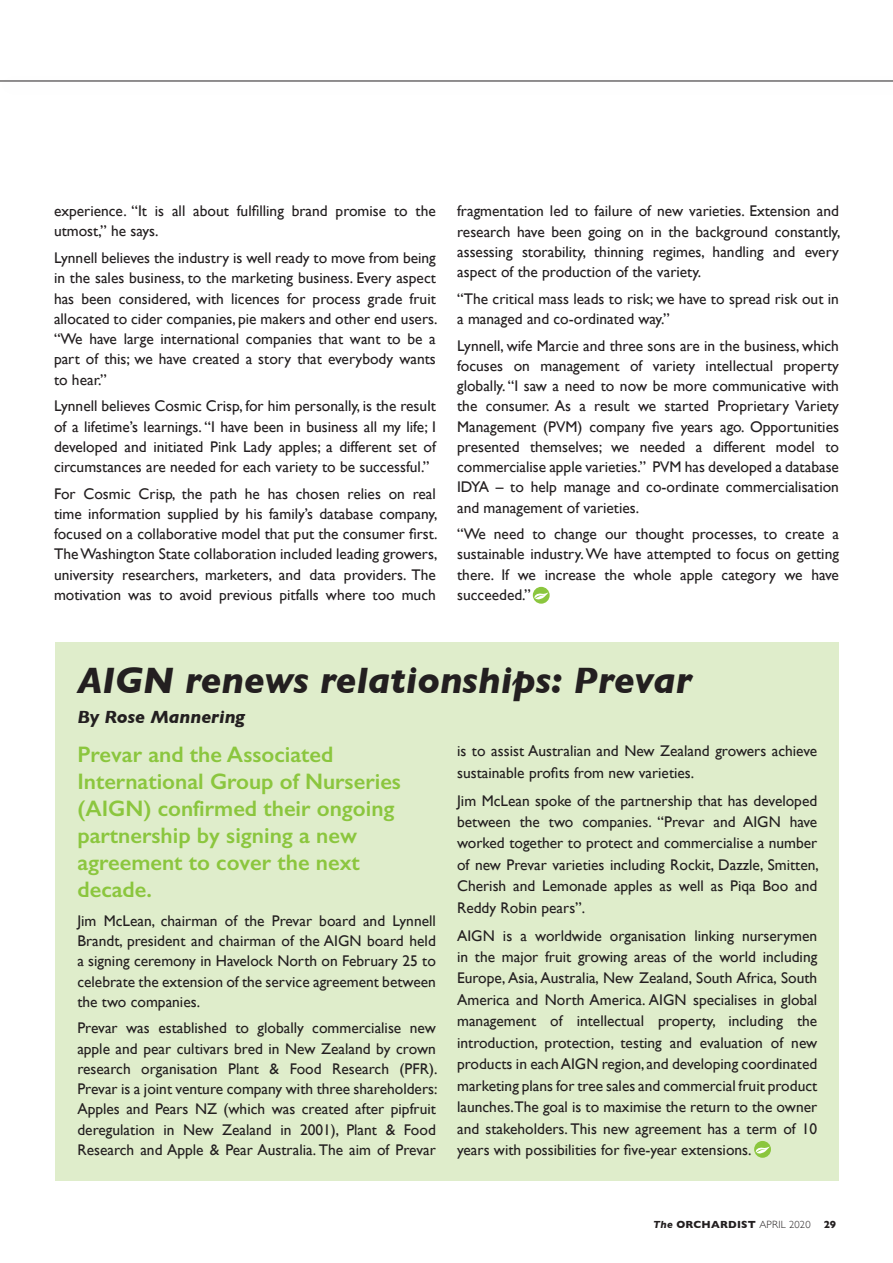
<style>
.page{position:relative;width:893px;height:1263px;background:#fff}
.page>*{position:absolute;margin:0;border:0;box-sizing:border-box;transform-origin:0 0}
.t1{font:italic 700 37.5px "Gill Sans";color:#231f20}
.t2{font:600 22.5px/27px "Gill Sans";color:#8bc63e}
.t3{font:italic 700 18px "Gill Sans";color:#231f20}
.t4{font:15.45px/20.2px "Gill Sans";color:#231f20;text-align:justify}
.t5{font:700 10.5px "Gill Sans";letter-spacing:.02em;color:#231f20}
.s1{font-style:italic}
.s2{font-weight:300}
</style>
<div class="page">
<svg style="left:533px;top:587px;width:17px;height:17px"></svg>
<svg style="left:534px;top:592px;width:14px;height:7px"></svg>
<hr style="left:0;top:81px;width:893px;height:1px;background:#231f20">
<div style="left:55px;top:642px;width:783px;height:539px;background:#dfedcb"></div>
<svg style="left:754px;top:1141px;width:17px;height:17px"></svg>
<svg style="left:756px;top:1146px;width:14px;height:7px"></svg>
<p class="t4" style="left:54px;top:201px;width:383px">experience. “It is all about fulfilling brand promise to the utmost,” he says.</p>
<p class="t4" style="left:54px;top:248px;width:385px">Lynnell believes the industry is well ready to move from being in the sales business, to the marketing business. Every aspect has been considered, with licences for process grade fruit allocated to cider companies, pie makers and other end users. “We have large international companies that want to be a part of this; we have created a story that everybody wants to hear.”</p>
<p class="t4" style="left:54px;top:396px;width:383px">Lynnell believes Cosmic Crisp, for him personally, is the result of a lifetime’s learnings. “I have been in business all my life; I developed and initiated Pink Lady apples; a different set of circumstances are needed for each variety to be successful.”</p>
<p class="t4" style="left:54px;top:483px;width:385px">For Cosmic Crisp, the path he has chosen relies on real time information supplied by his family’s database company, focused on a collaborative model that put the consumer first.<br>The Washington State collaboration included leading growers, university researchers, marketers, and data providers. The motivation was to avoid previous pitfalls where too much</p>
<p class="t4" style="left:457px;top:201px;width:385px">fragmentation led to failure of new varieties. Extension and research have been going on in the background constantly, assessing storability, thinning regimes, handling and every aspect of the production of the variety.</p>
<p class="t4" style="left:457px;top:288px;width:383px">“The critical mass leads to risk; we have to spread risk out in a managed and co-ordinated way.”</p>
<p class="t4" style="left:457px;top:335px;width:383px">Lynnell, wife Marcie and three sons are in the business, which focuses on management of variety intellectual property globally. “I saw a need to now be more communicative with the consumer. As a result we started Proprietary Variety Management (PVM) company five years ago. Opportunities presented themselves; we needed a different model to commercialise apple varieties.” PVM has developed a database IDYA – to help manage and co-ordinate commercialisation and management of varieties.</p>
<p class="t4" style="left:457px;top:524px;width:383px">“We need to change our thought processes, to create a sustainable industry. We have attempted to focus on getting there. If we increase the whole apple category we have succeeded.”</p>
<h1 class="t1" style="left:77px;top:659px;width:616px">AIGN renews relationships: Prevar</h1>
<p class="t3" style="left:77px;top:707px;width:169px">By Rose Mannering</p>
<p class="t4" style="left:457px;top:740px;width:362px;line-height:21.5px">is to assist Australian and New Zealand growers achieve sustainable profits from new varieties.</p>
<p class="t4" style="left:457px;top:789px;width:363px;line-height:21.5px">Jim McLean spoke of the partnership that has developed between the two companies. “Prevar and AIGN have worked together to protect and commercialise a number of new Prevar varieties including Rockit, Dazzle, Smitten, Cherish and Lemonade apples as well as Piqa Boo and Reddy Robin pears”.</p>
<p class="t4" style="left:457px;top:924px;width:362px;line-height:21.5px">AIGN is a worldwide organisation linking nurserymen in the major fruit growing areas of the world including Europe, Asia, Australia, New Zealand, South Africa, South America and North America. AIGN specialises in global management of intellectual property, including the introduction, protection, testing and evaluation of new products in each AIGN region, and developing coordinated marketing plans for tree sales and commercial fruit product launches.The goal is to maximise the return to the owner and stakeholders. This new agreement has a term of 10 years with possibilities for five-year extensions.</p>
<h2 class="t2" style="left:77px;top:741px;width:325px">Prevar and the Associated<br>International Group of Nurseries (AIGN) confirmed their ongoing partnership by signing a new agreement to cover the next decade.</h2>
<p class="t4" style="left:77px;top:910px;width:360px">Jim McLean, chairman of the Prevar board and Lynnell Brandt, president and chairman of the AIGN board held a signing ceremony in Havelock North on February 25 to celebrate the extension of the service agreement between the two companies.</p>
<p class="t4" style="left:77px;top:1018px;width:362px">Prevar was established to globally commercialise new apple and pear cultivars bred in New Zealand by crown research organisation Plant &amp; Food Research (PFR).<br>Prevar is a joint venture company with three shareholders:<br>Apples and Pears NZ (which was created after pipfruit deregulation in New Zealand in 2001), Plant &amp; Food Research and Apple &amp; Pear Australia. The aim of Prevar</p>
<p class="t5" style="left:653px;top:1216px;width:184px"><span class="s1">The</span> ORCHARDIST <span class="s2">APRIL 2020</span> 29</p>
</div>
